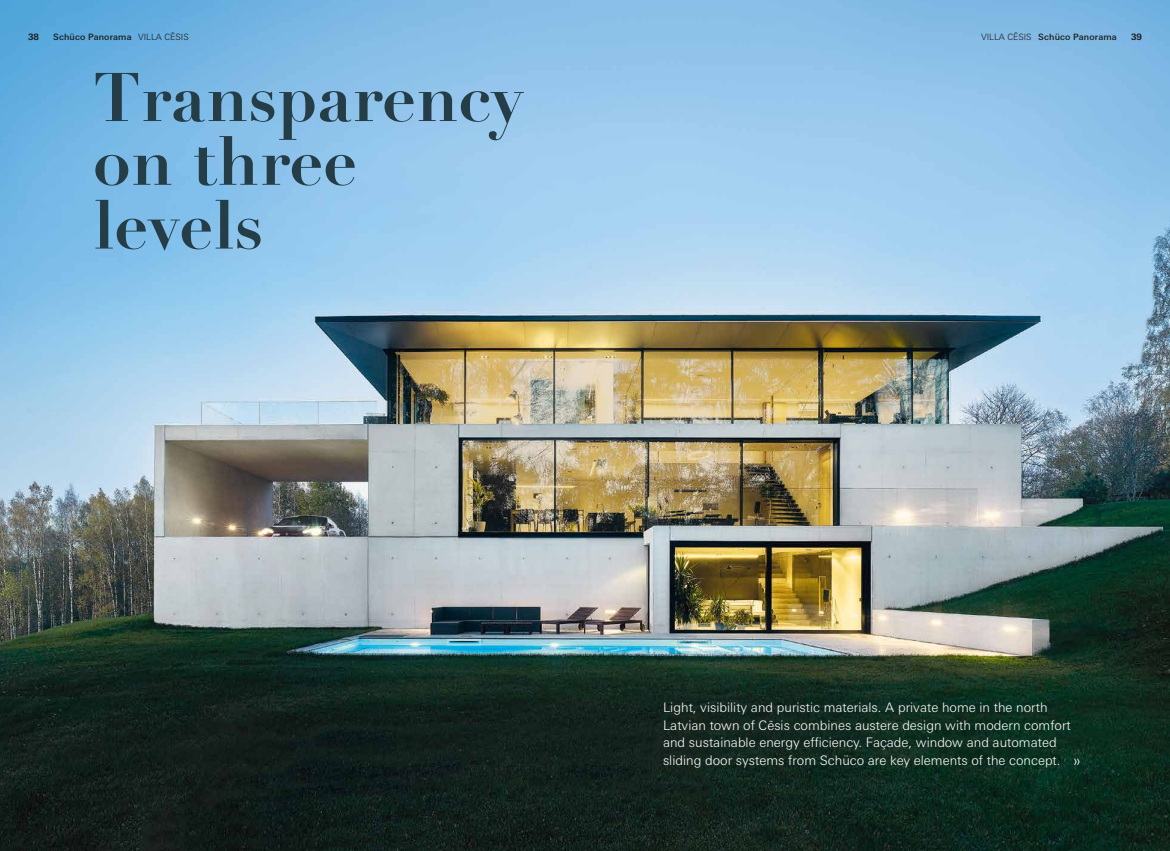
<style>
.page{position:relative;width:1170px;height:851px;background:#fff}
.page>*{position:absolute;margin:0;border:0;box-sizing:border-box;transform-origin:0 0}
.t1{font:700 67.5px/63.8px "Didot";color:#253d47}
.t2{font:300 13.12px/17.5px "Univers For Schueco 330";color:#fff}
.t3{font:8.75px "Univers For Schueco 530 Med";letter-spacing:.02em;color:#1a1a18}
.t4{font:700 8.75px "Univers For Schueco 630";color:#1a1a18}
.s1{font-family:"Univers For Schueco 330";font-weight:300}
.s2{font-size:16.25px}
</style>
<div class="page">
<img style="left:0;top:0;width:1169px;height:850px">
<p class="t4" style="left:28px;top:32px;width:12px">38</p>
<p class="t3" style="left:53px;top:32px;width:137px">Schüco Panorama <span class="s1">VILLA CĒSIS</span></p>
<h1 class="t1" style="left:93px;top:66px;width:432px">Transparency on three levels</h1>
<p class="t3" style="left:980px;top:32px;width:137px"><span class="s1">VILLA CĒSIS</span> Schüco Panorama</p>
<p class="t4" style="left:1130px;top:32px;width:12px">39</p>
<p class="t2" style="left:663px;top:698px;width:419px">Light, visibility and puristic materials. A private home in the north Latvian town of Cēsis combines austere design with modern comfort and sustainable energy efficiency. Façade, window and automated sliding door systems from Schüco are key elements of the concept. <span class="s2">»</span></p>
</div>
